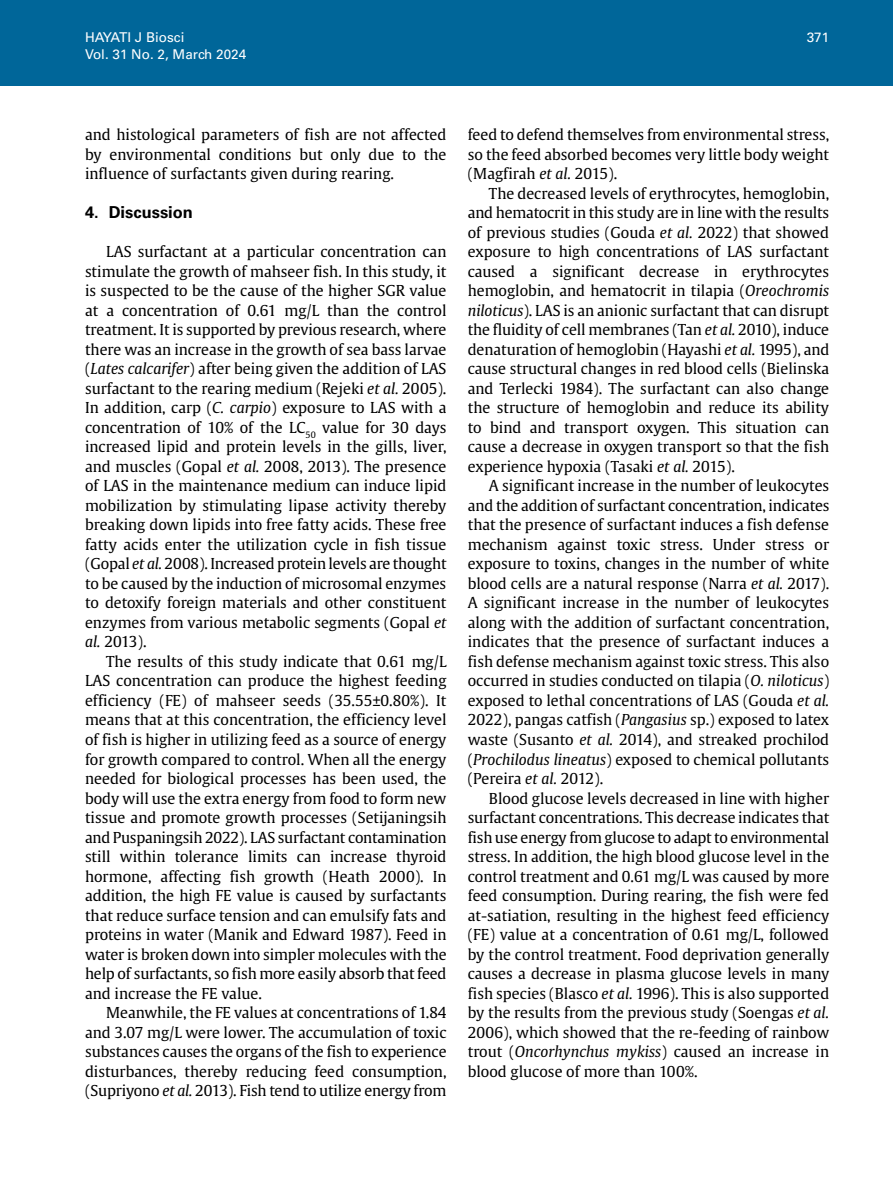
<style>
.page{position:relative;width:893px;height:1191px;background:#fff}
.page>*{position:absolute;margin:0;border:0;box-sizing:border-box;transform-origin:0 0}
.t1{font:700 16.5px "Univers LT Std";color:#000}
.t2{font:15px/19.5px "Gulliver";color:#000;text-align:justify}
.t3{font:13.5px "Univers LT Std";color:#fff}
.s1{font-style:italic}
</style>
<div class="page">
<div style="left:0;top:0;width:893px;height:85px;background:#069"></div>
<p class="t3" style="left:85px;top:30px;width:101px">HAYATI J Biosci</p>
<p class="t3" style="left:807px;top:30px;width:24px">371</p>
<p class="t3" style="left:85px;top:46px;width:163px">Vol. 31 No. 2, March 2024</p>
<p class="t2" style="left:85px;top:125px;width:363px">and histological parameters of fish are not affected by environmental conditions but only due to the influence of surfactants given during rearing.</p>
<p class="t1" style="left:85px;top:203px;width:109px">4. Discussion</p>
<p class="t2" style="left:85px;top:242px;width:363px;text-indent:21px">LAS surfactant at a particular concentration can stimulate the growth of mahseer fish. In this study, it is suspected to be the cause of the higher SGR value at a concentration of 0.61 mg/L than the control treatment. It is supported by previous research, where there was an increase in the growth of sea bass larvae (<span class="s1">Lates calcarifer</span>) after being given the addition of LAS surfactant to the rearing medium (Rejeki <span class="s1">et al.</span> 2005).<br>In addition, carp (<span class="s1">C. carpio</span>) exposure to LAS with a concentration of 10% of the LC<sub>50</sub> value for 30 days increased lipid and protein levels in the gills, liver, and muscles (Gopal <span class="s1">et al.</span> 2008, 2013). The presence of LAS in the maintenance medium can induce lipid mobilization by stimulating lipase activity thereby breaking down lipids into free fatty acids. These free fatty acids enter the utilization cycle in fish tissue (Gopal <span class="s1">et al.</span> 2008). Increased protein levels are thought to be caused by the induction of microsomal enzymes to detoxify foreign materials and other constituent enzymes from various metabolic segments (Gopal <span class="s1">et al.</span> 2013).</p>
<p class="t2" style="left:85px;top:651px;width:363px;text-indent:21px">The results of this study indicate that 0.61 mg/L LAS concentration can produce the highest feeding efficiency (FE) of mahseer seeds (35.55±0.80%). It means that at this concentration, the efficiency level of fish is higher in utilizing feed as a source of energy for growth compared to control. When all the energy needed for biological processes has been used, the body will use the extra energy from food to form new tissue and promote growth processes (Setijaningsih and Puspaningsih 2022). LAS surfactant contamination still within tolerance limits can increase thyroid hormone, affecting fish growth (Heath 2000). In addition, the high FE value is caused by surfactants that reduce surface tension and can emulsify fats and proteins in water (Manik and Edward 1987). Feed in water is broken down into simpler molecules with the help of surfactants, so fish more easily absorb that feed and increase the FE value.</p>
<p class="t2" style="left:85px;top:1002px;width:363px;text-indent:21px">Meanwhile, the FE values at concentrations of 1.84 and 3.07 mg/L were lower. The accumulation of toxic substances causes the organs of the fish to experience disturbances, thereby reducing feed consumption, (Supriyono <span class="s1">et al.</span> 2013). Fish tend to utilize energy from</p>
<p class="t2" style="left:468px;top:125px;width:363px">feed to defend themselves from environmental stress, so the feed absorbed becomes very little body weight (Magfirah <span class="s1">et al.</span> 2015).</p>
<p class="t2" style="left:468px;top:183px;width:363px;text-indent:21px">The decreased levels of erythrocytes, hemoglobin, and hematocrit in this study are in line with the results of previous studies (Gouda <span class="s1">et al.</span> 2022) that showed exposure to high concentrations of LAS surfactant caused a significant decrease in erythrocytes hemoglobin, and hematocrit in tilapia (<span class="s1">Oreochromis niloticus</span>). LAS is an anionic surfactant that can disrupt the fluidity of cell membranes (Tan <span class="s1">et al.</span> 2010), induce denaturation of hemoglobin (Hayashi <span class="s1">et al.</span> 1995), and cause structural changes in red blood cells (Bielinska and Terlecki 1984). The surfactant can also change the structure of hemoglobin and reduce its ability to bind and transport oxygen. This situation can cause a decrease in oxygen transport so that the fish experience hypoxia (Tasaki <span class="s1">et al.</span> 2015).</p>
<p class="t2" style="left:468px;top:476px;width:363px;text-indent:21px">A significant increase in the number of leukocytes and the addition of surfactant concentration, indicates that the presence of surfactant induces a fish defense mechanism against toxic stress. Under stress or exposure to toxins, changes in the number of white blood cells are a natural response (Narra <span class="s1">et al.</span> 2017).<br>A significant increase in the number of leukocytes along with the addition of surfactant concentration, indicates that the presence of surfactant induces a fish defense mechanism against toxic stress. This also occurred in studies conducted on tilapia (<span class="s1">O. niloticus</span>) exposed to lethal concentrations of LAS (Gouda <span class="s1">et al.<br></span>2022), pangas catfish (<span class="s1">Pangasius</span> sp.) exposed to latex waste (Susanto <span class="s1">et al.</span> 2014), and streaked prochilod (<span class="s1">Prochilodus lineatus</span>) exposed to chemical pollutants (Pereira <span class="s1">et al.</span> 2012).</p>
<p class="t2" style="left:468px;top:788px;width:363px;text-indent:21px">Blood glucose levels decreased in line with higher surfactant concentrations. This decrease indicates that fish use energy from glucose to adapt to environmental stress. In addition, the high blood glucose level in the control treatment and 0.61 mg/L was caused by more feed consumption. During rearing, the fish were fed at-satiation, resulting in the highest feed efficiency (FE) value at a concentration of 0.61 mg/L, followed by the control treatment. Food deprivation generally causes a decrease in plasma glucose levels in many fish species (Blasco <span class="s1">et al.</span> 1996). This is also supported by the results from the previous study (Soengas <span class="s1">et al.<br></span>2006), which showed that the re-feeding of rainbow trout (<span class="s1">Oncorhynchus mykiss</span>) caused an increase in blood glucose of more than 100%.</p>
</div>
